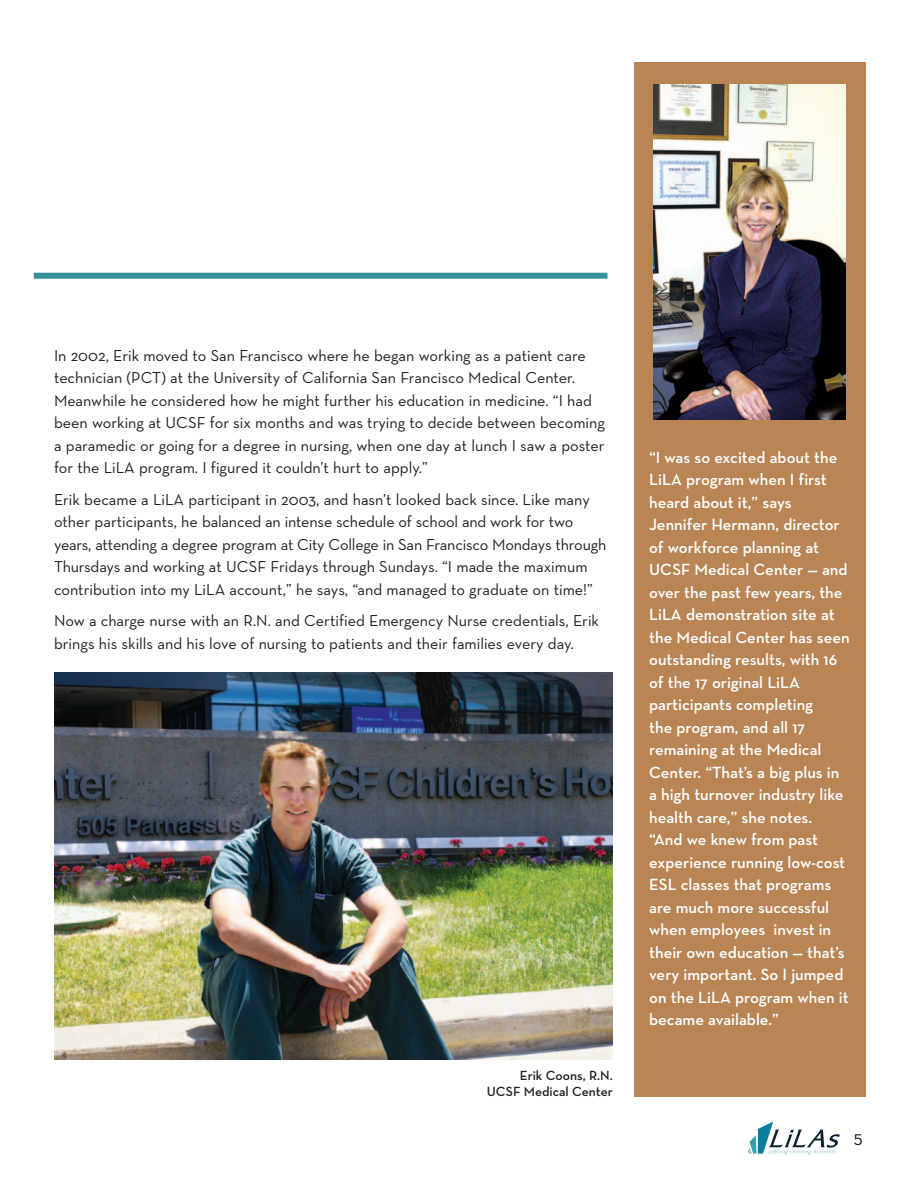
<style>
.page{position:relative;width:918px;height:1188px;background:#fff}
.page>*{position:absolute;margin:0;border:0;box-sizing:border-box;transform-origin:0 0}
.t1{font:500 21px "Neutraface Display";color:#231f20}
.t2{font:600 16.5px/22.5px "Neutraface Text";color:#fff}
.t3{font:16.2px/22.5px "Neutraface Text";color:#231f20}
.t4{font:600 13.5px/16.2px "Neutraface Text";color:#231f20;text-align:right}
</style>
<div class="page">
<div style="left:34px;top:273px;width:574px;height:6px;background:#37939b"></div>
<div style="left:634px;top:62px;width:232px;height:1034px;background:#b98555"></div>
<img style="left:54px;top:672px;width:559px;height:388px">
<img style="left:654px;top:84px;width:192px;height:336px">
<svg style="left:748px;top:1122px;width:92px;height:33px"></svg>
<p class="t3" style="left:54px;top:344px;width:552px">In 2002, Erik moved to San Francisco where he began working as a patient care technician (PCT) at the University of California San Francisco Medical Center.<br>Meanwhile he considered how he might further his education in medicine. “I had been working at UCSF for six months and was trying to decide between becoming a paramedic or going for a degree in nursing, when one day at lunch I saw a poster for the LiLA program. I figured it couldn’t hurt to apply.”</p>
<p class="t3" style="left:54px;top:488px;width:554px">Erik became a LiLA participant in 2003, and hasn’t looked back since. Like many other participants, he balanced an intense schedule of school and work for two years, attending a degree program at City College in San Francisco Mondays through Thursdays and working at UCSF Fridays through Sundays. “I made the maximum contribution into my LiLA account,” he says, “and managed to graduate on time!”</p>
<p class="t3" style="left:54px;top:610px;width:547px">Now a charge nurse with an R.N. and Certified Emergency Nurse credentials, Erik brings his skills and his love of nursing to patients and their families every day.</p>
<p class="t4" style="left:487px;top:1067px;width:128px">Erik Coons, R.N.<br>UCSF Medical Center</p>
<p class="t2" style="left:649px;top:446px;width:202px">“I was so excited about the<br>LiLA program when I first heard about it,” says<br>Jennifer Hermann, director of workforce planning at<br>UCSF Medical Center — and over the past few years, the<br>LiLA demonstration site at the Medical Center has seen outstanding results, with 16 of the 17 original LiLA participants completing<br>the program, and all 17 remaining at the Medical<br>Center. “That’s a big plus in a high turnover industry like health care,” she notes. “And we knew from past experience running low-cost<br>ESL classes that programs are much more successful when employees invest in their own education — that’s very important. So I jumped on the LiLA program when it became available.”</p>
<p class="t1" style="left:854px;top:1126px;width:11px">5</p>
</div>
